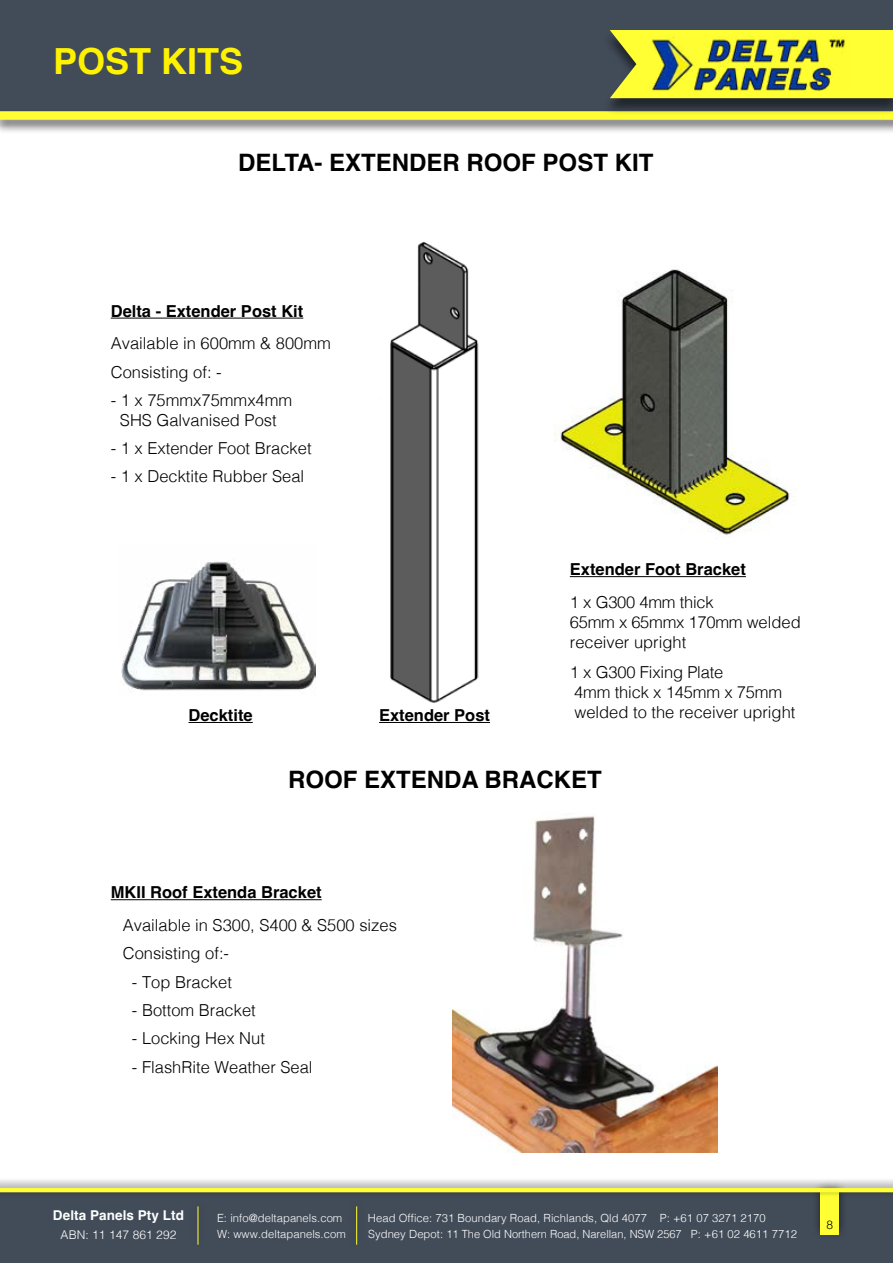
<style>
.page{position:relative;width:893px;height:1263px;background:#fff}
.page>*{position:absolute;margin:0;border:0;box-sizing:border-box;transform-origin:0 0}
.t1{font:700 36px "Helvetica";color:#fff200}
.t2{font:700 24px "Helvetica";color:#000}
.t3{font:300 16.5px/19.8px "Helvetica";color:#000}
.t4{font:700 16.5px "Helvetica";color:#000}
.t5{font:700 13.5px "Helvetica";letter-spacing:.005em;color:#fff}
.t6{font:300 12px "Helvetica";letter-spacing:.005em;color:#fff}
.t7{font:300 12px "Helvetica";color:#000}
.t8{font:300 11.25px "Helvetica";letter-spacing:.005em;color:#fff}
</style>
<div class="page">
<div style="left:0;top:0;width:893px;height:118px;background:#424c59"></div>
<div style="left:0;top:109px;width:893px;height:26px;background:#000;opacity:.6"></div>
<div style="left:0;top:111px;width:893px;height:9px;background:#ff3"></div>
<div style="left:603px;top:30px;width:290px;height:86px;background:#000;opacity:.5"></div>
<svg style="left:610px;top:30px;width:283px;height:68px;background:#e9ea35"></svg>
<img style="left:650px;top:36px;width:198px;height:55px">
<div style="left:0;top:1192px;width:893px;height:71px;background:#424c59"></div>
<div style="left:812px;top:1180px;width:35px;height:60px;background:#000;opacity:.6"></div>
<div style="left:820px;top:1192px;width:19px;height:43px;background:#ff3"></div>
<div style="left:0;top:1176px;width:893px;height:22px;background:#000;opacity:.6"></div>
<hr style="left:0;top:1188px;width:893px;height:4px;background:#ff3">
<div style="left:189px;top:1196px;width:17px;height:53px;background:#414b57"></div>
<hr style="left:198px;top:1206px;width:1px;height:39px;background:#ff3">
<div style="left:348px;top:1196px;width:17px;height:53px;background:#414b57"></div>
<hr style="left:356px;top:1206px;width:1px;height:39px;background:#ff3">
<img style="left:452px;top:815px;width:265px;height:337px">
<img style="left:554px;top:269px;width:236px;height:270px">
<hr style="left:111px;top:318px;width:192px;height:1px;background:#000">
<img style="left:390px;top:242px;width:89px;height:461px">
<hr style="left:379px;top:722px;width:111px;height:1px;background:#000">
<hr style="left:111px;top:899px;width:211px;height:1px;background:#000">
<hr style="left:570px;top:576px;width:176px;height:1px;background:#000">
<hr style="left:189px;top:722px;width:64px;height:1px;background:#000">
<img style="left:121px;top:561px;width:194px;height:130px">
<h1 class="t1" style="left:53px;top:39px;width:192px">POST KITS</h1>
<h2 class="t2" style="left:238px;top:148px;width:417px">DELTA- EXTENDER ROOF POST KIT</h2>
<p class="t4" style="left:111px;top:301px;width:194px">Delta - Extender Post Kit</p>
<p class="t3" style="left:111px;top:328px;width:222px;line-height:28.3px">Available in 600mm &amp; 800mm<br>Consisting of: -</p>
<p class="t3" style="left:111px;top:389px;width:183px;text-align:center">- 1 x 75mmx75mmx4mm<br>SHS Galvanised Post</p>
<p class="t3" style="left:111px;top:437px;width:202px">- 1 x Extender Foot Bracket</p>
<p class="t3" style="left:111px;top:465px;width:195px">- 1 x Decktite Rubber Seal</p>
<p class="t4" style="left:189px;top:705px;width:66px">Decktite</p>
<p class="t4" style="left:379px;top:705px;width:112px">Extender Post</p>
<p class="t4" style="left:570px;top:559px;width:178px">Extender Foot Bracket</p>
<p class="t3" style="left:570px;top:591px;width:232px">1 x G300 4mm thick<br>65mm x 65mmx 170mm welded receiver upright</p>
<p class="t3" style="left:570px;top:661px;width:227px">1 x G300 Fixing Plate<br>4mm thick x 145mm x 75mm welded to the receiver upright</p>
<h2 class="t2" style="left:288px;top:765px;width:315px">ROOF EXTENDA BRACKET</h2>
<p class="t4" style="left:111px;top:882px;width:212px">MKII Roof Extenda Bracket</p>
<p class="t3" style="left:123px;top:910px;width:276px;line-height:28.3px">Available in S300, S400 &amp; S500 sizes<br>Consisting of:-</p>
<p class="t3" style="left:132px;top:971px;width:101px">- Top Bracket</p>
<p class="t3" style="left:132px;top:999px;width:125px">- Bottom Bracket</p>
<p class="t3" style="left:132px;top:1027px;width:134px">- Locking Hex Nut</p>
<p class="t3" style="left:132px;top:1055px;width:182px">- FlashRite Weather Seal</p>
<p class="t5" style="left:53px;top:1207px;width:133px">Delta Panels Pty Ltd</p>
<p class="t6" style="left:61px;top:1224px;width:117px">ABN: 11 147 861 292</p>
<p class="t8" style="left:217px;top:1208px;width:127px">E: info@deltapanels.com</p>
<p class="t8" style="left:368px;top:1208px;width:399px">Head Office: 731 Boundary Road, Richlands, Qld 4077 P: +61 07 3271 2170</p>
<p class="t8" style="left:217px;top:1224px;width:130px">W: www.deltapanels.com</p>
<p class="t8" style="left:368px;top:1224px;width:430px">Sydney Depot: 11 The Old Northern Road, Narellan, NSW 2567 P: +61 02 4611 7712</p>
<p class="t7" style="left:826px;top:1214px;width:8px">8</p>
</div>
